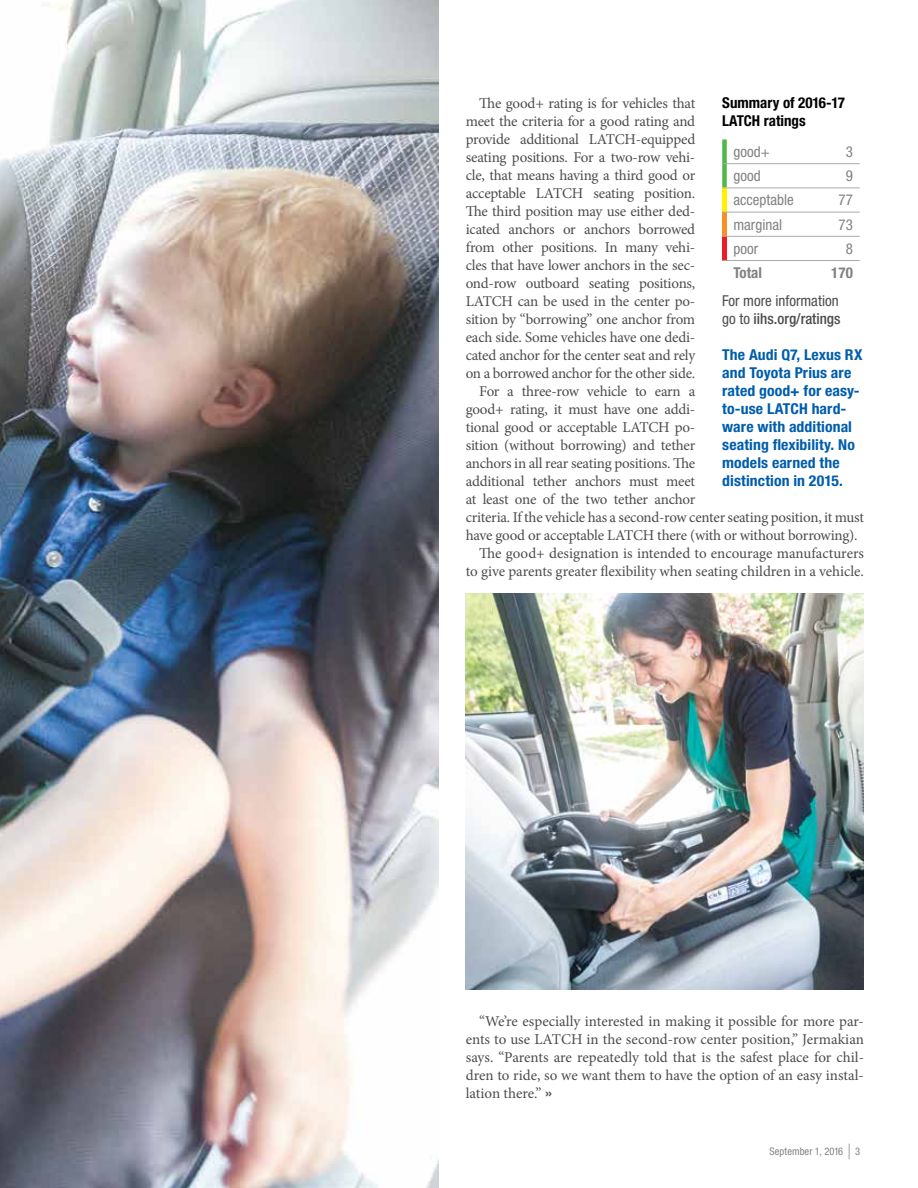
<style>
.page{position:relative;width:918px;height:1188px;background:#fff}
.page>*{position:absolute;margin:0;border:0;box-sizing:border-box;transform-origin:0 0}
.t1{font:15px/18px "Minion Pro";letter-spacing:-.015em;color:#4c4c4e;text-align:right}
.t2{font:700 condensed 15px/18px "Helvetica Neue LT Pro";letter-spacing:.005em;color:#005dac;scale:1.05 1}
.t3{font:condensed 15px "Helvetica Neue LT Pro";color:#808284}
.t4{font:condensed 15px/18px "Helvetica Neue LT Pro";color:#4c4c4e}
.t5{font:700 condensed 15px/18px "Helvetica Neue LT Pro";color:#000}
.t6{font:700 condensed 15px "Helvetica Neue LT Pro";color:#808284}
.t7{font:condensed 10.5px "Helvetica Neue LT Pro";letter-spacing:.005em;color:#808284}
.s1{font-weight:500}
.s2{font-family:"Helvetica Neue LT Pro";font-weight:500}
.s3{font-size:21px}
</style>
<div class="page">
<img style="left:0;top:0;width:439px;height:1188px">
<div style="left:722px;top:188px;width:5px;height:24px;background:#fff200"></div>
<div style="left:722px;top:212px;width:5px;height:24px;background:#f7902c"></div>
<div style="left:722px;top:236px;width:5px;height:25px;background:#ed1b24"></div>
<hr style="left:727px;top:163px;width:80px;height:1px;background:#a7a9ac">
<hr style="left:807px;top:163px;width:53px;height:1px;background:#a7a9ac">
<svg style="left:722px;top:139px;width:5px;height:50px"></svg>
<hr style="left:727px;top:188px;width:80px;height:1px;background:#a7a9ac">
<hr style="left:807px;top:188px;width:53px;height:1px;background:#a7a9ac">
<hr style="left:727px;top:212px;width:80px;height:1px;background:#a7a9ac">
<hr style="left:807px;top:212px;width:53px;height:1px;background:#a7a9ac">
<hr style="left:727px;top:236px;width:80px;height:1px;background:#a7a9ac">
<hr style="left:807px;top:236px;width:53px;height:1px;background:#a7a9ac">
<hr style="left:727px;top:260px;width:80px;height:1px;background:#a7a9ac">
<hr style="left:807px;top:260px;width:53px;height:1px;background:#a7a9ac">
<img style="left:466px;top:594px;width:398px;height:396px">
<p class="t5" style="left:722px;top:93px;width:124px">Summary of 2016-17<br>LATCH ratings</p>
<p class="t3" style="left:734px;top:143px;width:38px">good+</p>
<p class="t3" style="left:846px;top:143px;width:9px">3</p>
<p class="t3" style="left:734px;top:167px;width:29px">good</p>
<p class="t3" style="left:846px;top:167px;width:9px">9</p>
<p class="t3" style="left:734px;top:191px;width:62px">acceptable</p>
<p class="t3" style="left:839px;top:191px;width:16px">77</p>
<p class="t3" style="left:734px;top:216px;width:50px">marginal</p>
<p class="t3" style="left:839px;top:216px;width:16px">73</p>
<p class="t3" style="left:734px;top:240px;width:26px">poor</p>
<p class="t3" style="left:846px;top:240px;width:9px">8</p>
<p class="t6" style="left:734px;top:264px;width:30px">Total</p>
<p class="t6" style="left:831px;top:264px;width:23px">170</p>
<p class="t4" style="left:722px;top:292px;width:120px">For more information go to <span class="s1">iihs.org/ratings</span></p>
<p class="t2" style="left:722px;top:345px;width:135px">The Audi Q7, Lexus RX and Toyota Prius are rated good+ for easy&shy;to-use LATCH hard&shy;ware with additional seating flexibility. No models earned the distinction in 2015.</p>
<p class="t1" style="left:466px;top:508px;width:400px">criteria. If the vehicle has a second-row center seating position, it must</p>
<p class="t1" style="left:466px;top:526px;width:393px">have good or acceptable LATCH there (with or without borrowing).</p>
<p class="t1" style="left:479px;top:544px;width:386px">The good+ designation is intended to encourage manufacturers</p>
<p class="t1" style="left:466px;top:562px;width:400px">to give parents greater flexibility when seating children in a vehicle.</p>
<p class="t1" style="left:466px;top:94px;width:231px">The good+ rating is for vehicles that meet the criteria for a good rating and provide additional LATCH-equipped seating positions. For a two-row vehi&shy;cle, that means having a third good or acceptable LATCH seating position.<br>The third position may use either ded&shy;icated anchors or anchors borrowed from other positions. In many vehi&shy;cles that have lower anchors in the sec&shy;ond-row outboard seating positions, LATCH can be used in the center po&shy;sition by “borrowing” one anchor from each side. Some vehicles have one dedi&shy;cated anchor for the center seat and rely on a borrowed anchor for the other side.<br>For a three-row vehicle to earn a good+ rating, it must have one addi&shy;tional good or acceptable LATCH po&shy;sition (without borrowing) and tether anchors in all rear seating positions. The additional tether anchors must meet at least one of the two tether anchor</p>
<p class="t1" style="left:466px;top:1012px;width:400px;text-align:justify;text-indent:14px">“We’re especially interested in making it possible for more par&shy;ents to use LATCH in the second-row center position,” Jermakian says. “Parents are repeatedly told that is the safest place for chil&shy;dren to ride, so we want them to have the option of an easy instal&shy;lation there.” <span class="s2">»</span></p>
<p class="t7" style="left:769px;top:1145px;width:92px">September 1, 2016 <span class="s3">|</span> 3</p>
</div>
